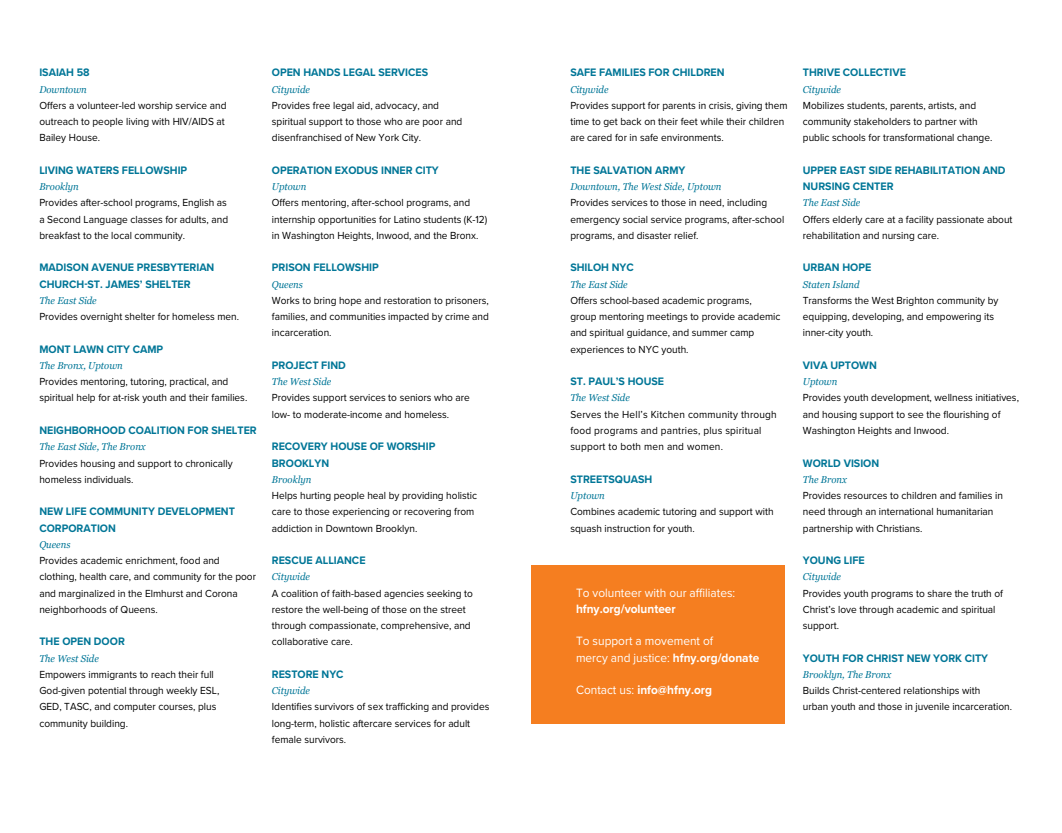
<style>
.page{position:relative;width:1062px;height:833px;background:#fff}
.page>*{position:absolute;margin:0;border:0;box-sizing:border-box;transform-origin:0 0}
.t1{font:12.5px/16.2px "Proxima Nova";color:#fff;scale:.95 1}
.t2{font:700 12.5px "Proxima Nova";color:#fff;scale:.95 1}
.t3{font:700 11.25px/16.2px "Proxima Nova";color:#007697;scale:.95 1}
.t4{font:10.62px/16.2px "Proxima Nova";color:#000;scale:.95 1}
.t5{font:10.62px/16.2px "Proxima Nova";letter-spacing:.02em;color:#000;scale:.95 1}
.t6{font:italic 10px "Georgia";color:#007697;scale:.95 1}
.s1{font-weight:700}
.s2{font-weight:400}
</style>
<div class="page">
<div style="left:531px;top:565px;width:253px;height:158px;background:#f57e20"></div>
<p class="t3" style="left:39px;top:64px;width:55px">ISAIAH 58</p>
<p class="t6" style="left:39px;top:82px;width:51px">Downtown</p>
<p class="t4" style="left:39px;top:97px;width:199px">Offers a volunteer-led worship service and outreach to people living with HIV/AIDS at<br>Bailey House.</p>
<p class="t3" style="left:39px;top:162px;width:157px">LIVING WATERS FELLOWSHIP</p>
<p class="t6" style="left:39px;top:179px;width:43px">Brooklyn</p>
<p class="t4" style="left:39px;top:194px;width:200px;text-align:justify">Provides after-school programs, English as a Second Language classes for adults, and breakfast to the local community.</p>
<p class="t3" style="left:39px;top:259px;width:186px">MADISON AVENUE PRESBYTERIAN<br>CHURCH-ST. JAMES’ SHELTER</p>
<p class="t6" style="left:39px;top:293px;width:62px">The East Side</p>
<p class="t4" style="left:39px;top:308px;width:212px">Provides overnight shelter for homeless men.</p>
<p class="t3" style="left:39px;top:340px;width:132px">MONT LAWN CITY CAMP</p>
<p class="t6" style="left:39px;top:358px;width:89px">The Bronx, Uptown</p>
<p class="t4" style="left:39px;top:373px;width:220px">Provides mentoring, tutoring, practical, and spiritual help for at-risk youth and their families.</p>
<p class="t3" style="left:39px;top:422px;width:230px">NEIGHBORHOOD COALITION FOR SHELTER</p>
<p class="t6" style="left:39px;top:439px;width:113px">The East Side, The Bronx</p>
<p class="t4" style="left:39px;top:454px;width:205px">Provides housing and support to chronically homeless individuals.</p>
<p class="t3" style="left:39px;top:503px;width:207px">NEW LIFE COMMUNITY DEVELOPMENT<br>CORPORATION</p>
<p class="t6" style="left:39px;top:537px;width:34px">Queens</p>
<p class="t4" style="left:39px;top:552px;width:230px">Provides academic enrichment, food and clothing, health care, and community for the poor and marginalized in the Elmhurst and Corona neighborhoods of Queens.</p>
<p class="t3" style="left:39px;top:633px;width:92px">THE OPEN DOOR</p>
<p class="t6" style="left:39px;top:651px;width:64px">The West Side</p>
<p class="t4" style="left:39px;top:665px;width:191px">Empowers immigrants to reach their full God-given potential through weekly ESL, GED, TASC, and computer courses, plus community building.</p>
<p class="t3" style="left:272px;top:64px;width:166px">OPEN HANDS LEGAL SERVICES</p>
<p class="t6" style="left:272px;top:82px;width:42px">Citywide</p>
<p class="t4" style="left:272px;top:97px;width:202px">Provides free legal aid, advocacy, and spiritual support to those who are poor and disenfranchised of New York City.</p>
<p class="t3" style="left:272px;top:162px;width:177px">OPERATION EXODUS INNER CITY</p>
<p class="t6" style="left:272px;top:179px;width:38px">Uptown</p>
<p class="t4" style="left:272px;top:194px;width:228px">Offers mentoring, after-school programs, and internship opportunities for Latino students (K-12) in Washington Heights, Inwood, and the Bronx.</p>
<p class="t3" style="left:272px;top:259px;width:114px">PRISON FELLOWSHIP</p>
<p class="t6" style="left:272px;top:277px;width:34px">Queens</p>
<p class="t4" style="left:272px;top:292px;width:230px;text-align:justify">Works to bring hope and restoration to prisoners, families, and communities impacted by crime and incarceration.</p>
<p class="t3" style="left:272px;top:357px;width:79px">PROJECT FIND</p>
<p class="t6" style="left:272px;top:374px;width:64px">The West Side</p>
<p class="t4" style="left:272px;top:389px;width:210px">Provides support services to seniors who are low- to moderate-income and homeless.</p>
<p class="t3" style="left:272px;top:438px;width:174px">RECOVERY HOUSE OF WORSHIP<br>BROOKLYN</p>
<p class="t6" style="left:272px;top:472px;width:43px">Brooklyn</p>
<p class="t4" style="left:272px;top:487px;width:218px">Helps hurting people heal by providing holistic care to those experiencing or recovering from addiction in Downtown Brooklyn.</p>
<p class="t3" style="left:272px;top:552px;width:100px">RESCUE ALLIANCE</p>
<p class="t6" style="left:272px;top:569px;width:42px">Citywide</p>
<p class="t4" style="left:272px;top:584px;width:213px">A coalition of faith-based agencies seeking to restore the well-being of those on the street through compassionate, comprehensive, and collaborative care.</p>
<p class="t3" style="left:272px;top:665px;width:77px">RESTORE NYC</p>
<p class="t6" style="left:272px;top:683px;width:42px">Citywide</p>
<p class="t4" style="left:272px;top:698px;width:230px">Identifies survivors of sex trafficking and provides long-term, holistic aftercare services for adult female survivors.</p>
<p class="t3" style="left:570px;top:64px;width:164px">SAFE FAMILIES FOR CHILDREN</p>
<p class="t6" style="left:570px;top:82px;width:42px">Citywide</p>
<p class="t4" style="left:570px;top:97px;width:230px">Provides support for parents in crisis, giving them time to get back on their feet while their children are cared for in safe environments.</p>
<p class="t3" style="left:570px;top:162px;width:123px">THE SALVATION ARMY</p>
<p class="t6" style="left:570px;top:179px;width:161px">Downtown, The West Side, Uptown</p>
<p class="t4" style="left:570px;top:194px;width:227px">Provides services to those in need, including emergency social service programs, after-school programs, and disaster relief.</p>
<p class="t3" style="left:570px;top:259px;width:68px">SHILOH NYC</p>
<p class="t6" style="left:570px;top:277px;width:62px">The East Side</p>
<p class="t4" style="left:570px;top:292px;width:223px">Offers school-based academic programs, group mentoring meetings to provide academic and spiritual guidance, and summer camp experiences to NYC youth.</p>
<p class="t3" style="left:570px;top:373px;width:100px">ST. PAUL’S HOUSE</p>
<p class="t6" style="left:570px;top:391px;width:64px">The West Side</p>
<p class="t5" style="left:570px;top:405px;width:219px">Serves the Hell’s Kitchen community through food programs and pantries, plus spiritual support to both men and women.</p>
<p class="t3" style="left:570px;top:470px;width:88px">STREETSQUASH</p>
<p class="t6" style="left:570px;top:488px;width:38px">Uptown</p>
<p class="t4" style="left:570px;top:503px;width:216px">Combines academic tutoring and support with squash instruction for youth.</p>
<p class="t1" style="left:576px;top:583px;width:169px">To volunteer with our affiliates:</p>
<p class="t2" style="left:576px;top:599px;width:107px">hfny.org/volunteer</p>
<p class="t1" style="left:576px;top:632px;width:194px">To support a movement of<br>mercy and justice: <span class="s1">hfny.org/donate</span></p>
<p class="t2" style="left:576px;top:680px;width:145px"><span class="s2">Contact us:</span> info@hfny.org</p>
<p class="t3" style="left:803px;top:64px;width:110px">THRIVE COLLECTIVE</p>
<p class="t6" style="left:803px;top:82px;width:42px">Citywide</p>
<p class="t4" style="left:803px;top:97px;width:201px">Mobilizes students, parents, artists, and community stakeholders to partner with public schools for transformational change.</p>
<p class="t3" style="left:803px;top:162px;width:215px">UPPER EAST SIDE REHABILITATION AND<br>NURSING CENTER</p>
<p class="t6" style="left:803px;top:196px;width:62px">The East Side</p>
<p class="t4" style="left:803px;top:210px;width:222px">Offers elderly care at a facility passionate about rehabilitation and nursing care.</p>
<p class="t3" style="left:803px;top:259px;width:74px">URBAN HOPE</p>
<p class="t6" style="left:803px;top:277px;width:61px">Staten Island</p>
<p class="t4" style="left:803px;top:292px;width:208px">Transforms the West Brighton community by equipping, developing, and empowering its inner-city youth.</p>
<p class="t3" style="left:803px;top:357px;width:79px">VIVA UPTOWN</p>
<p class="t6" style="left:803px;top:374px;width:38px">Uptown</p>
<p class="t4" style="left:803px;top:389px;width:229px">Provides youth development, wellness initiatives, and housing support to see the flourishing of<br>Washington Heights and Inwood.</p>
<p class="t3" style="left:803px;top:454px;width:82px">WORLD VISION</p>
<p class="t6" style="left:803px;top:472px;width:48px">The Bronx</p>
<p class="t4" style="left:803px;top:487px;width:212px">Provides resources to children and families in need through an international humanitarian partnership with Christians.</p>
<p class="t3" style="left:803px;top:552px;width:67px">YOUNG LIFE</p>
<p class="t6" style="left:803px;top:569px;width:42px">Citywide</p>
<p class="t4" style="left:803px;top:584px;width:212px">Provides youth programs to share the truth of<br>Christ’s love through academic and spiritual support.</p>
<p class="t3" style="left:803px;top:649px;width:197px">YOUTH FOR CHRIST NEW YORK CITY</p>
<p class="t6" style="left:803px;top:667px;width:95px">Brooklyn, The Bronx</p>
<p class="t4" style="left:803px;top:682px;width:222px">Builds Christ-centered relationships with<br>urban youth and those in juvenile incarceration.</p>
</div>
